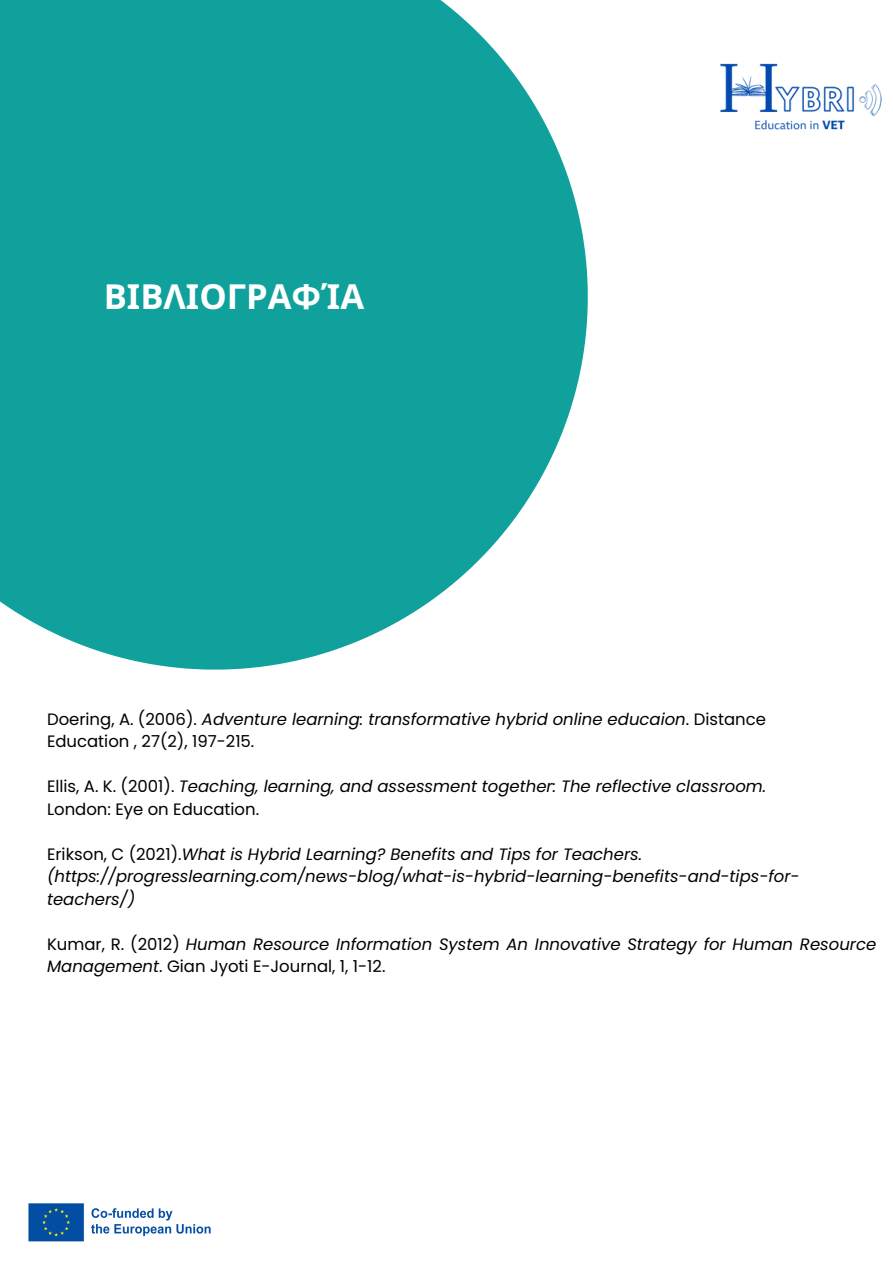
<style>
.page{position:relative;width:893px;height:1264px;background:#fff}
.page>*{position:absolute;margin:0;border:0;box-sizing:border-box;transform-origin:0 0}
.t1{font:700 34.5px "Noto Sans";color:#fff}
.t2{font:italic 16.5px/22.5px "Poppins";color:#000}
.t3{font:16.5px "Poppins";color:#000}
.s1{font-style:normal}
</style>
<div class="page">
<svg style="left:0;top:0;width:587px;height:669px;background:#2baba8"></svg>
<img style="left:28px;top:1203px;width:183px;height:39px">
<img style="left:720px;top:63px;width:162px;height:67px">
<p class="t1" style="left:104px;top:272px;width:262px">ΒΙΒΛΙΟΓΡΑΦΊΑ</p>
<p class="t2" style="left:47px;top:707px;width:720px"><span class="s1">Doering, A. (2006).</span> Adventure learning: transformative hybrid online educaion<span class="s1">. Distance</span></p>
<p class="t3" style="left:47px;top:730px;width:209px">Education , 27(2), 197-215.</p>
<p class="t2" style="left:47px;top:775px;width:720px"><span class="s1">Ellis, A. K. (2001).</span> Teaching, learning, and assessment together: The reflective classroom.</p>
<p class="t3" style="left:47px;top:797px;width:214px">London: Eye on Education.</p>
<p class="t2" style="left:47px;top:842px;width:596px"><span class="s1">Erikson, C (2021).</span>What is Hybrid Learning? Benefits and Tips for Teachers.</p>
<p class="t2" style="left:47px;top:865px;width:754px">(https://progresslearning.com/news-blog/what-is-hybrid-learning-benefits-and-tips-for&shy;teachers/)</p>
<p class="t2" style="left:47px;top:932px;width:830px"><span class="s1">Kumar, R. (2012)</span> Human Resource Information System An Innovative Strategy for Human Resource<br>Management<span class="s1">. Gian Jyoti E-Journal, 1, 1-12.</span></p>
</div>
